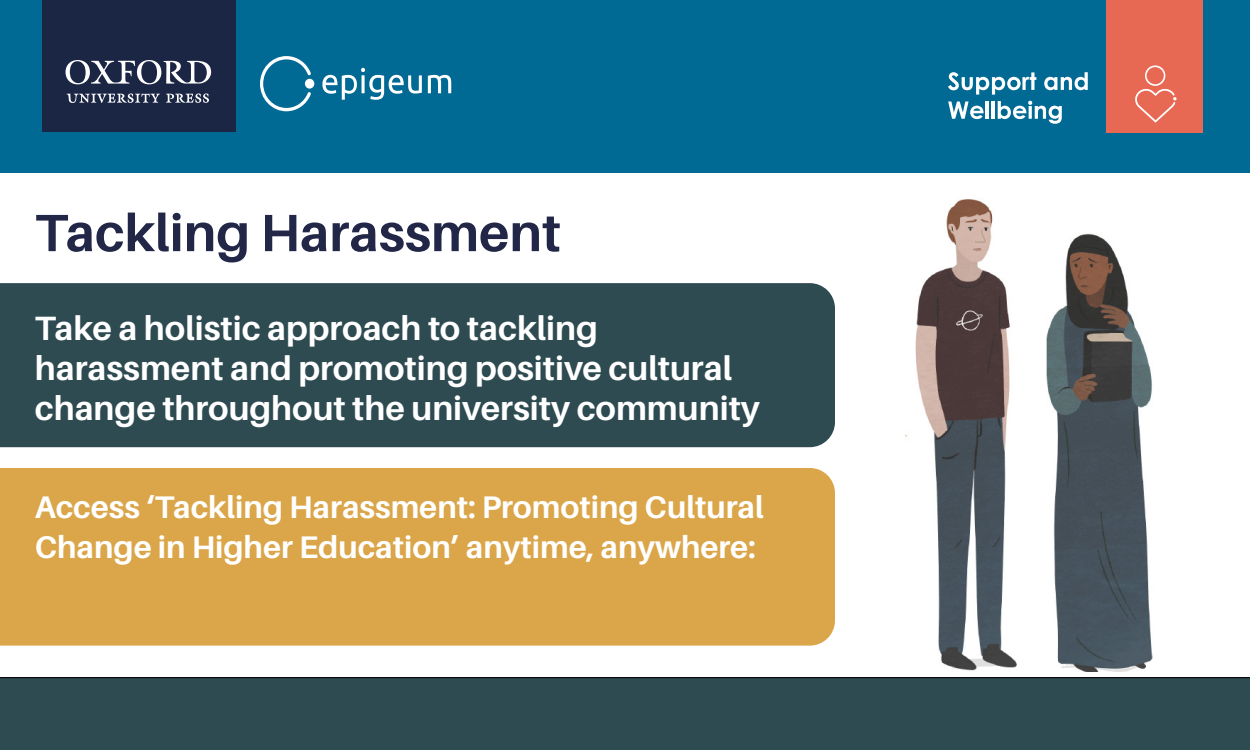
<style>
.page{position:relative;width:1250px;height:750px;background:#fff}
.page>*{position:absolute;margin:0;border:0;box-sizing:border-box;transform-origin:0 0}
.t1{font:700 52.5px "Aileron";color:#222748}
.t2{font:700 33.75px/40px "Aileron";color:#fff}
.t3{font:700 31.25px/40px "Aileron";color:#fff}
</style>
<div class="page">
<div style="left:0;top:0;width:1250px;height:172px;background:#006994"></div>
<div style="left:0;top:677px;width:1250px;height:73px;background:#2e4b52"></div>
<div style="left:0;top:283px;width:835px;height:164px;background:#2e4b52"></div>
<div style="left:0;top:468px;width:835px;height:178px;background:#dba649"></div>
<div style="left:305px;top:79px;width:9px;height:10px;background:#fff;border-radius:50%"></div>
<svg style="left:260px;top:56px;width:51px;height:55px"></svg>
<svg style="left:322px;top:68px;width:100px;height:32px"></svg>
<svg style="left:428px;top:75px;width:23px;height:18px"></svg>
<div style="left:42px;top:0;width:193px;height:131px;background:#1b2544"></div>
<svg style="left:66px;top:60px;width:145px;height:43px"></svg>
<img style="left:905px;top:199px;width:248px;height:472px">
<div style="left:1106px;top:0;width:97px;height:133px;background:#e86953"></div>
<svg style="left:1135px;top:65px;width:42px;height:58px"></svg>
<svg style="left:948px;top:72px;width:88px;height:23px"></svg>
<svg style="left:1044px;top:72px;width:44px;height:18px"></svg>
<svg style="left:948px;top:101px;width:36px;height:18px"></svg>
<hr style="left:986px;top:101px;width:3px;height:18px;background:#fff">
<hr style="left:992px;top:101px;width:3px;height:18px;background:#fff">
<svg style="left:998px;top:101px;width:64px;height:23px"></svg>
<h1 class="t1" style="left:35px;top:204px;width:527px">Tackling Harassment</h1>
<p class="t2" style="left:35px;top:308px;width:727px">Take a holistic approach to tackling harassment and promoting positive cultural change throughout the university community</p>
<p class="t3" style="left:35px;top:487px;width:731px">Access ‘Tackling Harassment: Promoting Cultural<br>Change in Higher Education’ anytime, anywhere:</p>
</div>
